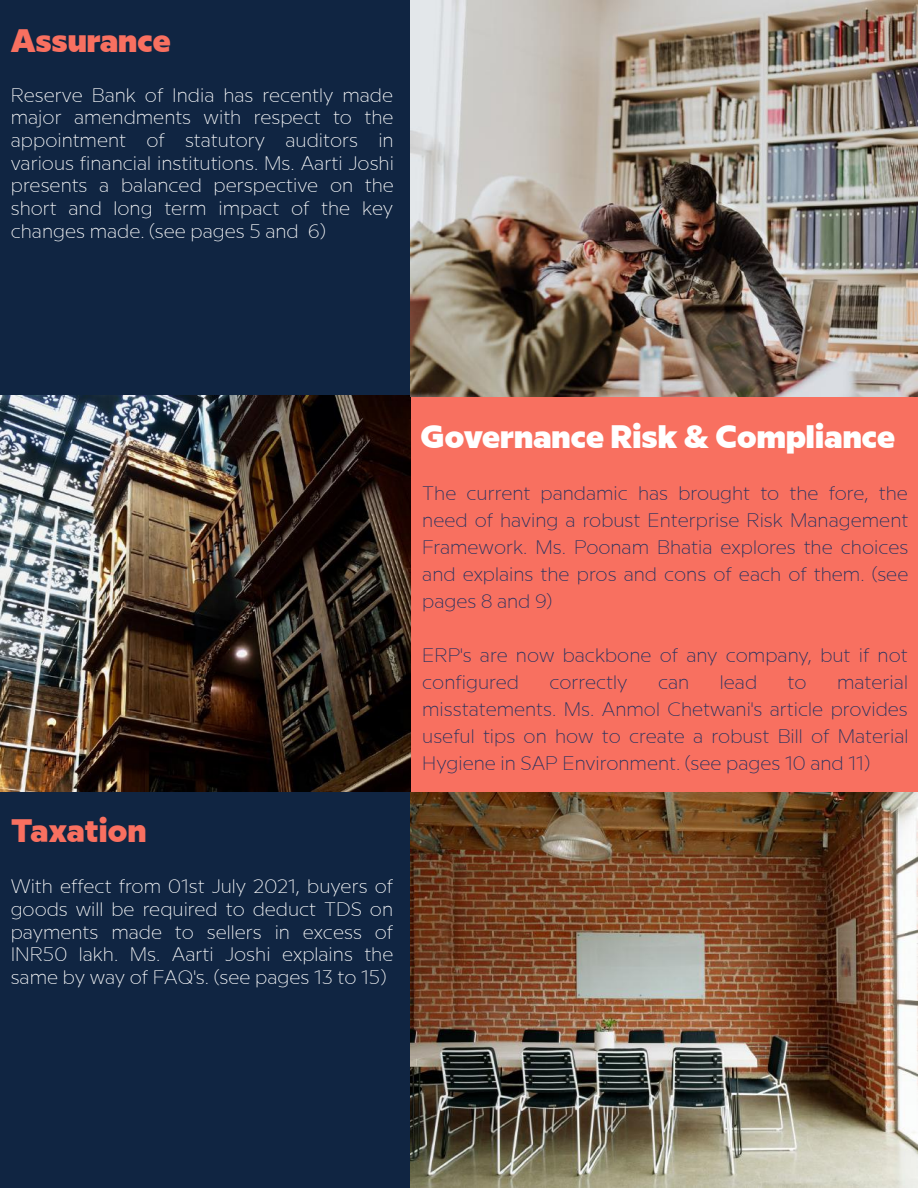
<style>
.page{position:relative;width:918px;height:1188px;background:#fff}
.page>*{position:absolute;margin:0;border:0;box-sizing:border-box;transform-origin:0 0}
.t1{font:800 32.4px "Sharp And Tannan";color:#fff}
.t2{font:800 32.4px "Sharp And Tannan";color:#f87060}
.t3{font:800 32.4px "Sharp And Tannan";color:#f87060}
.t4{font:200 19.5px/22.6px "Sharp And Tannan";color:#fff;text-align:justify}
.t5{font:200 19.5px/27px "Sharp And Tannan";color:#1f305f;text-align:justify}
</style>
<div class="page">
<div style="left:0;top:0;width:410px;height:396px;background:#102542"></div>
<div style="left:410px;top:396px;width:508px;height:397px;background:#f87060"></div>
<div style="left:0;top:791px;width:410px;height:397px;background:#102542"></div>
<img style="left:410px;top:793px;width:508px;height:395px">
<img style="left:0;top:395px;width:410px;height:397px">
<img style="left:410px;top:0;width:508px;height:396px">
<h1 class="t2" style="left:11px;top:29px;width:161px">Assurance</h1>
<p class="t4" style="left:11px;top:85px;width:385px">Reserve Bank of India has recently made major amendments with respect to the appointment of statutory auditors in various financial institutions. Ms. Aarti Joshi presents a balanced perspective on the short and long term impact of the key changes made. (see pages 5 and 6)</p>
<h1 class="t3" style="left:11px;top:820px;width:137px">Taxation</h1>
<p class="t4" style="left:11px;top:877px;width:384px">With effect from 01st July 2021, buyers of goods will be required to deduct TDS on payments made to sellers in excess of INR50 lakh. Ms. Aarti Joshi explains the same by way of FAQ's. (see pages 13 to 15)</p>
<h1 class="t1" style="left:421px;top:426px;width:476px">Governance Risk &amp; Compliance</h1>
<p class="t5" style="left:422px;top:481px;width:488px">The current pandamic has brought to the fore, the need of having a robust Enterprise Risk Management Framework. Ms. Poonam Bhatia explores the choices and explains the pros and cons of each of them. (see pages 8 and 9)</p>
<p class="t5" style="left:422px;top:643px;width:487px">ERP's are now backbone of any company, but if not configured</p>
<p class="t5" style="left:422px;top:670px;width:488px;text-indent:415px">material misstatements. Ms. Anmol Chetwani's article provides useful tips on how to create a robust Bill of Material Hygiene in SAP Environment. (see pages 10 and 11)</p>
<p class="t5" style="left:549px;top:670px;width:80px">correctly</p>
<p class="t5" style="left:658px;top:670px;width:33px">can</p>
<p class="t5" style="left:720px;top:670px;width:39px">lead</p>
<p class="t5" style="left:788px;top:670px;width:20px">to</p>
</div>
